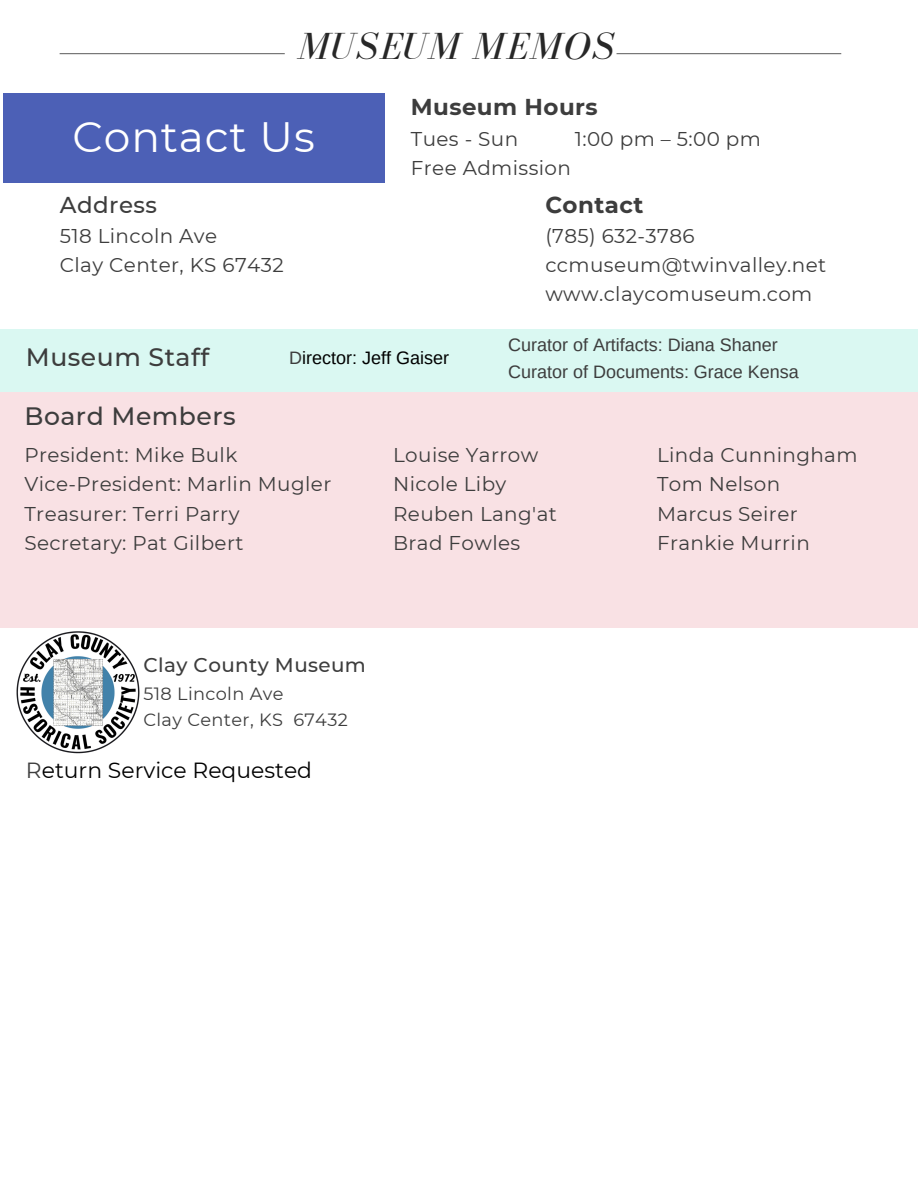
<style>
.page{position:relative;width:918px;height:1188px;background:#fff}
.page>*{position:absolute;margin:0;border:0;box-sizing:border-box;transform-origin:0 0}
.t1{font:42.45px "Montserrat";letter-spacing:.02em;color:#fff}
.t2{font:italic 38.85px "Bodoni FLF";letter-spacing:.04em;color:#272727}
.t3{font:500 25.05px "Montserrat";letter-spacing:.02em;color:#3d3d3d}
.t4{font:700 22.95px "Montserrat";letter-spacing:.02em;color:#3d3d3d}
.t5{font:500 22.95px "Montserrat";letter-spacing:.02em;color:#3d3d3d}
.t6{font:21.9px "Montserrat";color:#000}
.t7{font:19.95px "Montserrat";letter-spacing:.02em;color:#3d3d3d}
.t8{font:500 19.8px "Montserrat";letter-spacing:.02em;color:#3d3d3d}
.t9{font:18px "Arimo";color:#3d3d3d}
.t10{font:18px "Arimo";color:#000}
.t11{font:17.7px "Montserrat";letter-spacing:.02em;color:#3d3d3d}
.s1{color:#3d3d3d}
</style>
<div class="page">
<div style="left:3px;top:93px;width:382px;height:90px;background:#4c60b6"></div>
<hr style="left:60px;top:53px;width:225px;height:1px;background:#6d6d6d">
<hr style="left:617px;top:53px;width:224px;height:1px;background:#6d6d6d">
<div style="left:0;top:392px;width:918px;height:235px;background:#f9e1e4"></div>
<div style="left:0;top:329px;width:918px;height:63px;background:#daf8f2"></div>
<img style="left:13px;top:627px;width:130px;height:131px;border-radius:50%">
<p class="t2" style="left:298px;top:25px;width:318px">MUSEUM MEMOS</p>
<p class="t1" style="left:73px;top:111px;width:244px">Contact Us</p>
<p class="t5" style="left:60px;top:190px;width:99px">Address</p>
<p class="t7" style="left:60px;top:224px;width:159px">518 Lincoln Ave</p>
<p class="t7" style="left:60px;top:253px;width:225px">Clay Center, KS 67432</p>
<p class="t4" style="left:411px;top:93px;width:188px">Museum Hours</p>
<p class="t7" style="left:411px;top:126px;width:109px">Tues - Sun</p>
<p class="t7" style="left:575px;top:126px;width:188px">1:00 pm – 5:00 pm</p>
<p class="t7" style="left:411px;top:156px;width:162px">Free Admission</p>
<p class="t4" style="left:545px;top:190px;width:100px">Contact</p>
<p class="t7" style="left:545px;top:224px;width:151px">(785) 632-3786</p>
<p class="t7" style="left:545px;top:253px;width:282px">ccmuseum@twinvalley.net</p>
<p class="t7" style="left:545px;top:282px;width:269px">www.claycomuseum.com</p>
<p class="t3" style="left:26px;top:341px;width:185px">Museum Staff</p>
<p class="t10" style="left:289px;top:348px;width:161px"><span class="s1">D</span>irector: Jeff Gaiser</p>
<p class="t9" style="left:508px;top:335px;width:271px">Curator of Artifacts: Diana Shaner</p>
<p class="t9" style="left:508px;top:361px;width:292px">Curator of Documents: Grace Kensa</p>
<p class="t3" style="left:24px;top:401px;width:213px">Board Members</p>
<p class="t7" style="left:24px;top:443px;width:214px">President: Mike Bulk</p>
<p class="t7" style="left:24px;top:472px;width:308px">Vice-President: Marlin Mugler</p>
<p class="t7" style="left:24px;top:501px;width:216px">Treasurer: Terri Parry</p>
<p class="t7" style="left:24px;top:531px;width:221px">Secretary: Pat Gilbert</p>
<p class="t7" style="left:393px;top:443px;width:147px">Louise Yarrow</p>
<p class="t7" style="left:393px;top:472px;width:115px">Nicole Liby</p>
<p class="t7" style="left:393px;top:501px;width:165px">Reuben Lang'at</p>
<p class="t7" style="left:393px;top:531px;width:129px">Brad Fowles</p>
<p class="t8" style="left:143px;top:653px;width:224px">Clay County Museum</p>
<p class="t11" style="left:143px;top:683px;width:142px">518 Lincoln Ave</p>
<p class="t11" style="left:143px;top:709px;width:206px">Clay Center, KS 67432</p>
<p class="t6" style="left:26px;top:757px;width:288px"><span class="s1">R</span>eturn Service Requested</p>
<p class="t7" style="left:657px;top:443px;width:202px">Linda Cunningham</p>
<p class="t7" style="left:657px;top:472px;width:125px">Tom Nelson</p>
<p class="t7" style="left:657px;top:501px;width:142px">Marcus Seirer</p>
<p class="t7" style="left:657px;top:531px;width:154px">Frankie Murrin</p>
</div>
